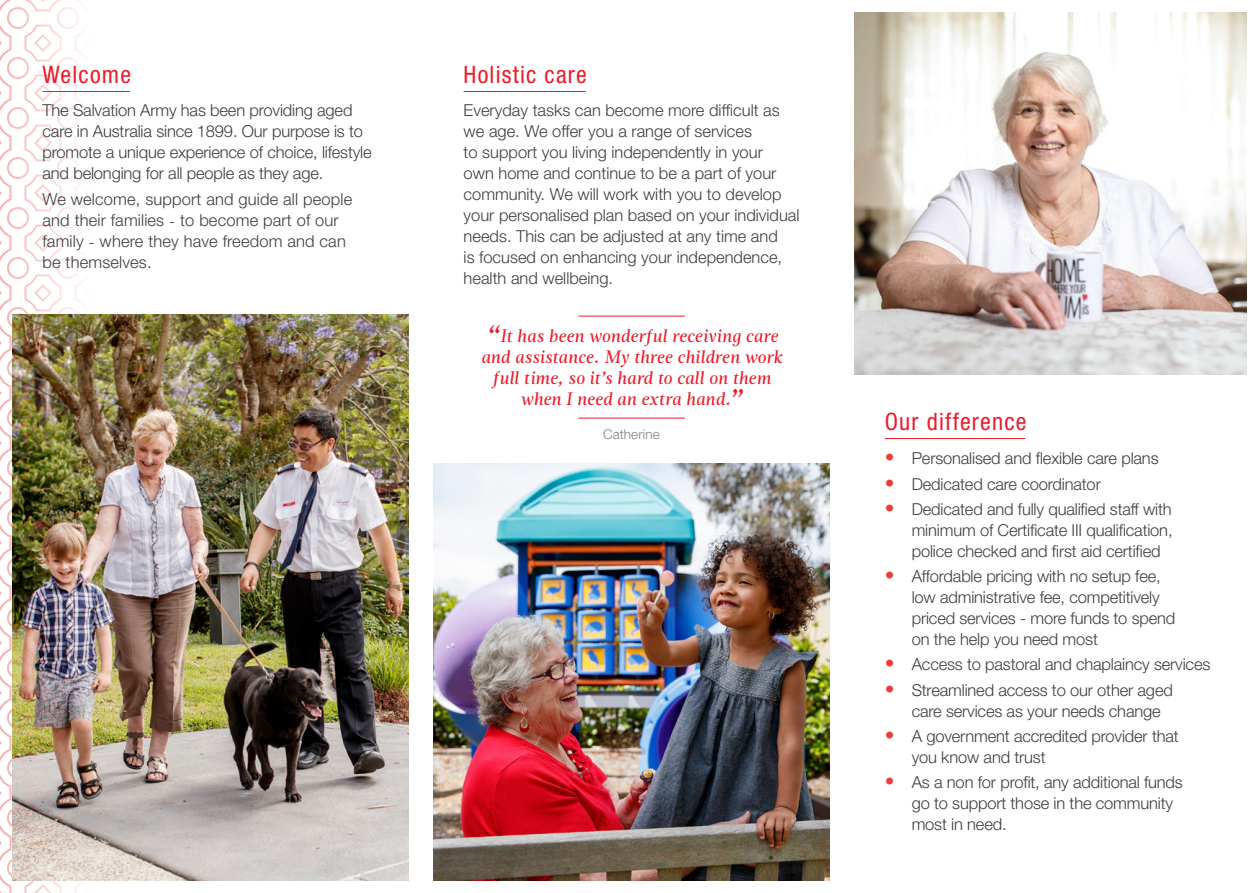
<style>
.page{position:relative;width:1259px;height:893px;background:#fff}
.page>*{position:absolute;margin:0;border:0;box-sizing:border-box;transform-origin:0 0}
.Community_Care_Offer{font:condensed 24px "Helvetica Neue LT";letter-spacing:.05em;color:#eb1c2c}
.Quote_Text{font:italic 500 18px/21px "Magneta";letter-spacing:.02em;color:#eb1c2c;text-align:center}
.body{font:300 16.5px/21px "Helvetica Neue LT";letter-spacing:-.01em;color:#3e3e3f}
.body-2{font:300 16.5px/21px "Helvetica Neue LT";letter-spacing:.01em;color:#3e3e3f}
.Quote_Text-2{font:300 13.5px "Helvetica Neue LT";letter-spacing:.01em;color:#808285}
.s1{font-size:27px}
.s2{font-size:19.5px;color:#eb3d39}
</style>
<div class="page">
<img style="left:206px;top:315px;width:202px;height:565px">
<img style="left:434px;top:463px;width:395px;height:417px">
<hr style="left:463px;top:91px;width:123px;height:1px;background:#eb1c2c">
<img style="left:855px;top:13px;width:391px;height:361px">
<hr style="left:884px;top:438px;width:141px;height:1px;background:#eb1c2c">
<hr style="left:578px;top:316px;width:107px;height:1px;background:#eb1c2c">
<hr style="left:578px;top:418px;width:107px;height:1px;background:#eb1c2c">
<img style="left:0;top:0;width:206px;height:893px">
<p class="Community_Care_Offer" style="left:43px;top:60px;width:90px">Welcome</p>
<p class="body" style="left:43px;top:100px;width:331px">The Salvation Army has been providing aged care in Australia since 1899. Our purpose is to promote a unique experience of choice, lifestyle and belonging for all people as they age.</p>
<p class="body-2" style="left:43px;top:188px;width:311px">We welcome, support and guide all people and their families - to become part of our family - where they have freedom and can be themselves.</p>
<p class="Community_Care_Offer" style="left:463px;top:60px;width:125px">Holistic care</p>
<p class="body" style="left:463px;top:100px;width:337px">Everyday tasks can become more difficult as we age. We offer you a range of services<br>to support you living independently in your<br>own home and continue to be a part of your community. We will work with you to develop your personalised plan based on your individual needs. This can be adjusted at any time and<br>is focused on enhancing your independence, health and wellbeing.</p>
<p class="Quote_Text" style="left:481px;top:325px;width:303px"><span class="s1">“</span>It has been wonderful receiving care and assistance. My three children work full time, so it’s hard to call on them when I need an extra hand.<span class="s1">”</span></p>
<p class="Quote_Text-2" style="left:603px;top:426px;width:58px">Catherine</p>
<p class="Community_Care_Offer" style="left:884px;top:407px;width:143px">Our difference</p>
<p class="body" style="left:884px;top:448px;width:275px"><span class="s2">•</span> Personalised and flexible care plans</p>
<p class="body" style="left:884px;top:473px;width:218px"><span class="s2">•</span> Dedicated care coordinator</p>
<p class="body" style="left:911px;top:498px;width:262px;text-align:justify;text-indent:-27px"><span class="s2">•</span> Dedicated and fully qualified staff with minimum of Certificate III qualification, police checked and first aid certified</p>
<p class="body" style="left:911px;top:565px;width:265px;text-indent:-27px"><span class="s2">•</span> Affordable pricing with no setup fee, low administrative fee, competitively priced services - more funds to spend on the help you need most</p>
<p class="body" style="left:884px;top:654px;width:327px"><span class="s2">•</span> Access to pastoral and chaplaincy services</p>
<p class="body" style="left:911px;top:679px;width:263px;text-indent:-27px"><span class="s2">•</span> Streamlined access to our other aged care services as your needs change</p>
<p class="body" style="left:911px;top:725px;width:269px;text-indent:-27px"><span class="s2">•</span> A government accredited provider that you know and trust</p>
<p class="body" style="left:911px;top:771px;width:273px;text-indent:-27px"><span class="s2">•</span> As a non for profit, any additional funds go to support those in the community most in need.</p>
</div>
